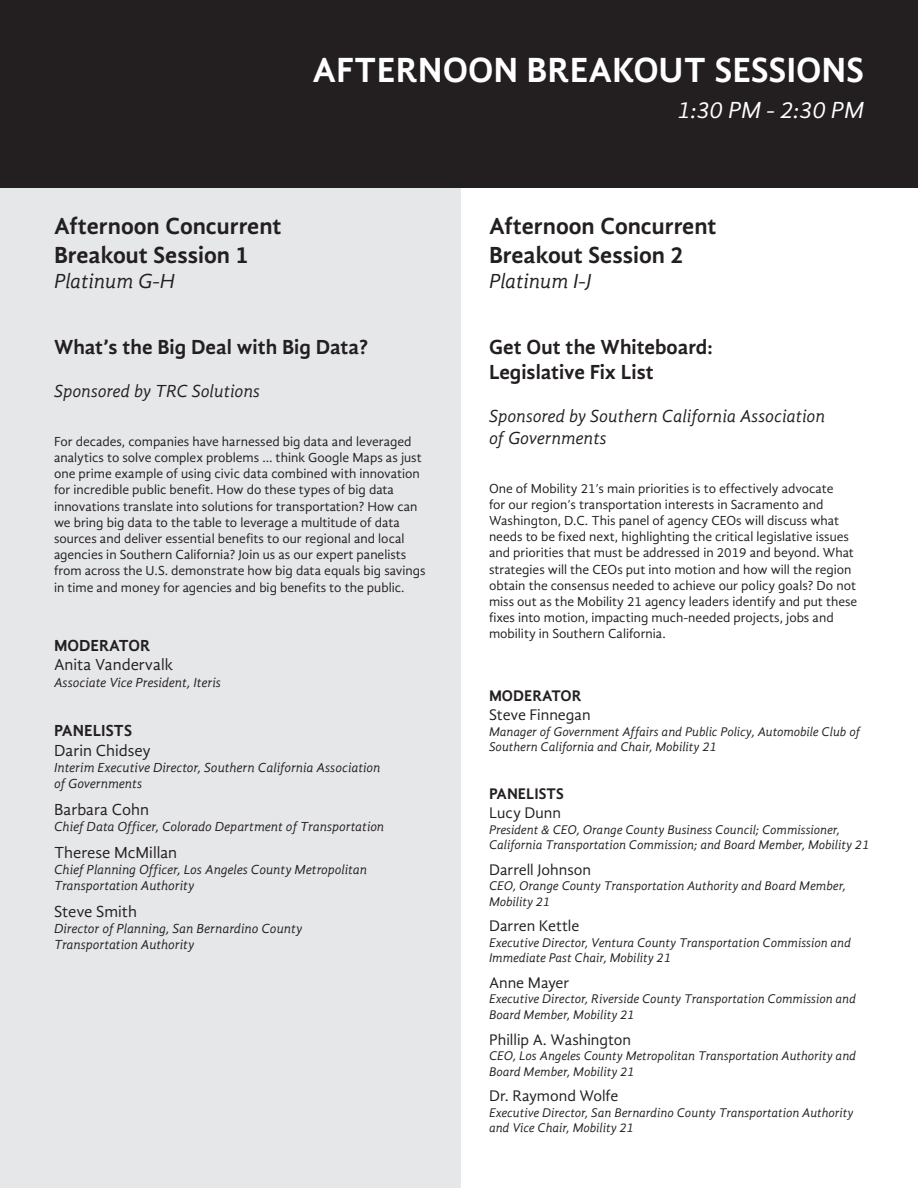
<style>
.page{position:relative;width:918px;height:1188px;background:#fff}
.page>*{position:absolute;margin:0;border:0;box-sizing:border-box;transform-origin:0 0}
.black_bar_titles{font:700 36px "Gandhi Sans";color:#fff}
.t1{font:700 24px/28.8px "Gandhi Sans";color:#231f20}
.black_bar_titles-2{font:italic 24px "Gandhi Sans";color:#fff}
.title_of_panel{font:700 21px/25.2px "Gandhi Sans";color:#231f20}
.room{font:italic 21px "Gandhi Sans";color:#231f20}
.sponsored_by{font:italic 18px/21.6px "Gandhi Sans";color:#231f20}
.copy{font:16.5px "Gandhi Sans";color:#231f20}
.moderator_panelists{font:700 16.5px "Gandhi Sans";color:#231f20}
.copy-2{font:15.9px "Gandhi Sans";color:#231f20}
.moderator_panelists-2{font:700 15.9px "Gandhi Sans";color:#231f20}
.panel_description{font:13.5px/16.2px "Gandhi Sans";color:#231f20}
.titles{font:italic 13.5px/16.2px "Gandhi Sans";color:#231f20}
.titles-2{font:italic 12.9px/15.6px "Gandhi Sans";color:#231f20}
</style>
<div class="page">
<div style="left:0;top:0;width:460px;height:1188px;background:#e6e7e9"></div>
<div style="left:0;top:0;width:918px;height:187px;background:#231f20"></div>
<p class="black_bar_titles" style="left:312px;top:49px;width:553px">AFTERNOON BREAKOUT SESSIONS</p>
<p class="black_bar_titles-2" style="left:677px;top:97px;width:188px">1:30 PM - 2:30 PM</p>
<p class="t1" style="left:54px;top:212px;width:229px">Afternoon Concurrent<br>Breakout Session 1</p>
<p class="room" style="left:54px;top:269px;width:122px">Platinum G-H</p>
<p class="t1" style="left:489px;top:212px;width:229px">Afternoon Concurrent<br>Breakout Session 2</p>
<p class="room" style="left:489px;top:269px;width:104px">Platinum I-J</p>
<p class="title_of_panel" style="left:54px;top:334px;width:316px">What’s the Big Deal with Big Data?</p>
<p class="sponsored_by" style="left:54px;top:380px;width:207px">Sponsored by TRC Solutions</p>
<p class="panel_description" style="left:54px;top:433px;width:373px">For decades, companies have harnessed big data and leveraged analytics to solve complex problems … think Google Maps as just one prime example of using civic data combined with innovation for incredible public benefit. How do these types of big data innovations translate into solutions for transportation? How can we bring big data to the table to leverage a multitude of data sources and deliver essential benefits to our regional and local agencies in Southern California? Join us as our expert panelists from across the U.S. demonstrate how big data equals big savings in time and money for agencies and big benefits to the public.</p>
<p class="moderator_panelists" style="left:54px;top:636px;width:98px">MODERATOR</p>
<p class="copy" style="left:54px;top:655px;width:121px">Anita Vandervalk</p>
<p class="titles" style="left:54px;top:674px;width:168px">Associate Vice President, Iteris</p>
<p class="moderator_panelists" style="left:54px;top:721px;width:80px">PANELISTS</p>
<p class="copy" style="left:54px;top:741px;width:98px">Darin Chidsey</p>
<p class="titles" style="left:54px;top:759px;width:328px">Interim Executive Director, Southern California Association of Governments</p>
<p class="copy" style="left:54px;top:800px;width:97px">Barbara Cohn</p>
<p class="titles" style="left:54px;top:818px;width:332px">Chief Data Officer, Colorado Department of Transportation</p>
<p class="copy" style="left:54px;top:843px;width:125px">Therese McMillan</p>
<p class="titles" style="left:54px;top:861px;width:314px">Chief Planning Officer, Los Angeles County Metropolitan<br>Transportation Authority</p>
<p class="copy" style="left:54px;top:902px;width:85px">Steve Smith</p>
<p class="titles" style="left:54px;top:920px;width:250px">Director of Planning, San Bernardino County<br>Transportation Authority</p>
<p class="title_of_panel" style="left:489px;top:334px;width:225px">Get Out the Whiteboard:<br>Legislative Fix List</p>
<p class="sponsored_by" style="left:489px;top:406px;width:338px">Sponsored by Southern California Association of Governments</p>
<p class="panel_description" style="left:489px;top:480px;width:370px">One of Mobility 21’s main priorities is to effectively advocate<br>for our region’s transportation interests in Sacramento and Washington, D.C. This panel of agency CEOs will discuss what needs to be fixed next, highlighting the critical legislative issues and priorities that must be addressed in 2019 and beyond. What strategies will the CEOs put into motion and how will the region obtain the consensus needed to achieve our policy goals? Do not miss out as the Mobility 21 agency leaders identify and put these fixes into motion, impacting much-needed projects, jobs and mobility in Southern California.</p>
<p class="moderator_panelists-2" style="left:489px;top:687px;width:94px">MODERATOR</p>
<p class="copy-2" style="left:489px;top:706px;width:103px">Steve Finnegan</p>
<p class="titles-2" style="left:489px;top:724px;width:373px">Manager of Government Affairs and Public Policy, Automobile Club of<br>Southern California and Chair, Mobility 21</p>
<p class="moderator_panelists-2" style="left:489px;top:784px;width:77px">PANELISTS</p>
<p class="copy-2" style="left:489px;top:804px;width:74px">Lucy Dunn</p>
<p class="titles-2" style="left:489px;top:821px;width:382px">President &amp; CEO, Orange County Business Council; Commissioner,<br>California Transportation Commission; and Board Member, Mobility 21</p>
<p class="copy-2" style="left:489px;top:860px;width:104px">Darrell Johnson</p>
<p class="titles-2" style="left:489px;top:878px;width:359px">CEO, Orange County Transportation Authority and Board Member,<br>Mobility 21</p>
<p class="copy-2" style="left:489px;top:917px;width:92px">Darren Kettle</p>
<p class="titles-2" style="left:489px;top:935px;width:364px">Executive Director, Ventura County Transportation Commission and<br>Immediate Past Chair, Mobility 21</p>
<p class="copy-2" style="left:489px;top:974px;width:82px">Anne Mayer</p>
<p class="titles-2" style="left:489px;top:991px;width:369px">Executive Director, Riverside County Transportation Commission and<br>Board Member, Mobility 21</p>
<p class="copy-2" style="left:489px;top:1030px;width:144px">Phillip A. Washington</p>
<p class="titles-2" style="left:489px;top:1048px;width:369px">CEO, Los Angeles County Metropolitan Transportation Authority and<br>Board Member, Mobility 21</p>
<p class="copy-2" style="left:489px;top:1087px;width:131px">Dr. Raymond Wolfe</p>
<p class="titles-2" style="left:489px;top:1105px;width:366px">Executive Director, San Bernardino County Transportation Authority and Vice Chair, Mobility 21</p>
</div>
